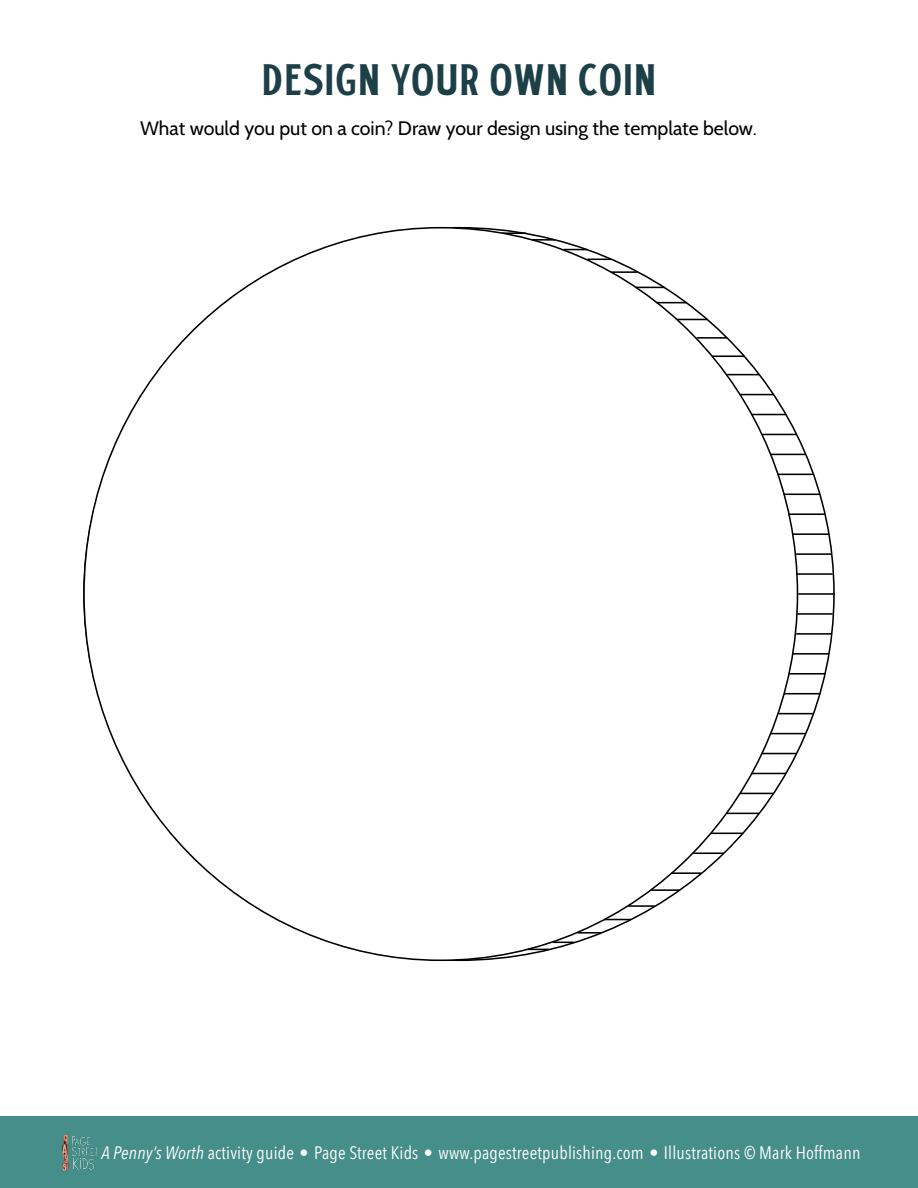
<style>
.page{position:relative;width:918px;height:1188px;background:#fff}
.page>*{position:absolute;margin:0;border:0;box-sizing:border-box;transform-origin:0 0}
.t1{font:42px "Haythem";letter-spacing:.01em;color:#1c3f48}
.t2{font:19.5px "Cabin";color:#000}
.t3{font:18px "Avenir Next Condensed";letter-spacing:.01em;color:#fff}
.s1{font-style:italic}
</style>
<div class="page">
<div style="left:0;top:1116px;width:918px;height:72px;background:#468e89"></div>
<img style="left:62px;top:1134px;width:35px;height:38px">
<hr style="left:798px;top:593px;width:37px;height:2px;background:#000">
<hr style="left:796px;top:573px;width:37px;height:2px;background:#000">
<hr style="left:796px;top:553px;width:36px;height:2px;background:#000">
<hr style="left:797px;top:613px;width:36px;height:2px;background:#000">
<hr style="left:796px;top:633px;width:36px;height:2px;background:#000">
<hr style="left:793px;top:653px;width:36px;height:2px;background:#000">
<hr style="left:789px;top:673px;width:36px;height:2px;background:#000">
<hr style="left:784px;top:693px;width:36px;height:1px;background:#000">
<hr style="left:778px;top:713px;width:36px;height:1px;background:#000">
<hr style="left:771px;top:733px;width:34px;height:1px;background:#000">
<hr style="left:762px;top:753px;width:34px;height:1px;background:#000">
<hr style="left:752px;top:773px;width:34px;height:1px;background:#000">
<hr style="left:740px;top:793px;width:33px;height:1px;background:#000">
<hr style="left:727px;top:813px;width:32px;height:1px;background:#000">
<hr style="left:793px;top:533px;width:36px;height:2px;background:#000">
<hr style="left:788px;top:513px;width:37px;height:2px;background:#000">
<hr style="left:783px;top:494px;width:37px;height:1px;background:#000">
<hr style="left:778px;top:474px;width:36px;height:1px;background:#000">
<hr style="left:770px;top:454px;width:35px;height:1px;background:#000">
<hr style="left:762px;top:434px;width:34px;height:1px;background:#000">
<hr style="left:752px;top:414px;width:34px;height:1px;background:#000">
<hr style="left:741px;top:394px;width:33px;height:1px;background:#000">
<hr style="left:727px;top:374px;width:32px;height:1px;background:#000">
<hr style="left:712px;top:355px;width:33px;height:2px;background:#000">
<hr style="left:697px;top:337px;width:30px;height:2px;background:#000">
<hr style="left:677px;top:319px;width:31px;height:1px;background:#000">
<hr style="left:657px;top:302px;width:30px;height:1px;background:#000">
<svg style="left:636px;top:287px;width:28px;height:1px"></svg>
<hr style="left:611px;top:271px;width:26px;height:2px;background:#000">
<svg style="left:587px;top:259px;width:24px;height:1px"></svg>
<hr style="left:711px;top:833px;width:32px;height:1px;background:#000">
<hr style="left:693px;top:852px;width:30px;height:2px;background:#000">
<hr style="left:671px;top:872px;width:30px;height:2px;background:#000">
<hr style="left:651px;top:889px;width:29px;height:2px;background:#000">
<hr style="left:628px;top:905px;width:27px;height:2px;background:#000">
<svg style="left:604px;top:919px;width:27px;height:1px"></svg>
<hr style="left:577px;top:932px;width:24px;height:2px;background:#000">
<svg style="left:564px;top:249px;width:23px;height:1px"></svg>
<hr style="left:532px;top:239px;width:23px;height:2px;background:#000">
<hr style="left:502px;top:232px;width:24px;height:2px;background:#000">
<svg style="left:553px;top:942px;width:21px;height:1px"></svg>
<svg style="left:528px;top:949px;width:21px;height:1px"></svg>
<h1 class="t1" style="left:262px;top:56px;width:396px">DESIGN YOUR OWN COIN</h1>
<p class="t2" style="left:140px;top:116px;width:618px">What would you put on a coin? Draw your design using the template below.</p>
<p class="t3" style="left:102px;top:1137px;width:760px"><span class="s1">A Penny’s Worth</span> activity guide • Page Street Kids • www.pagestreetpublishing.com • Illustrations © Mark Hoffmann</p>
</div>
